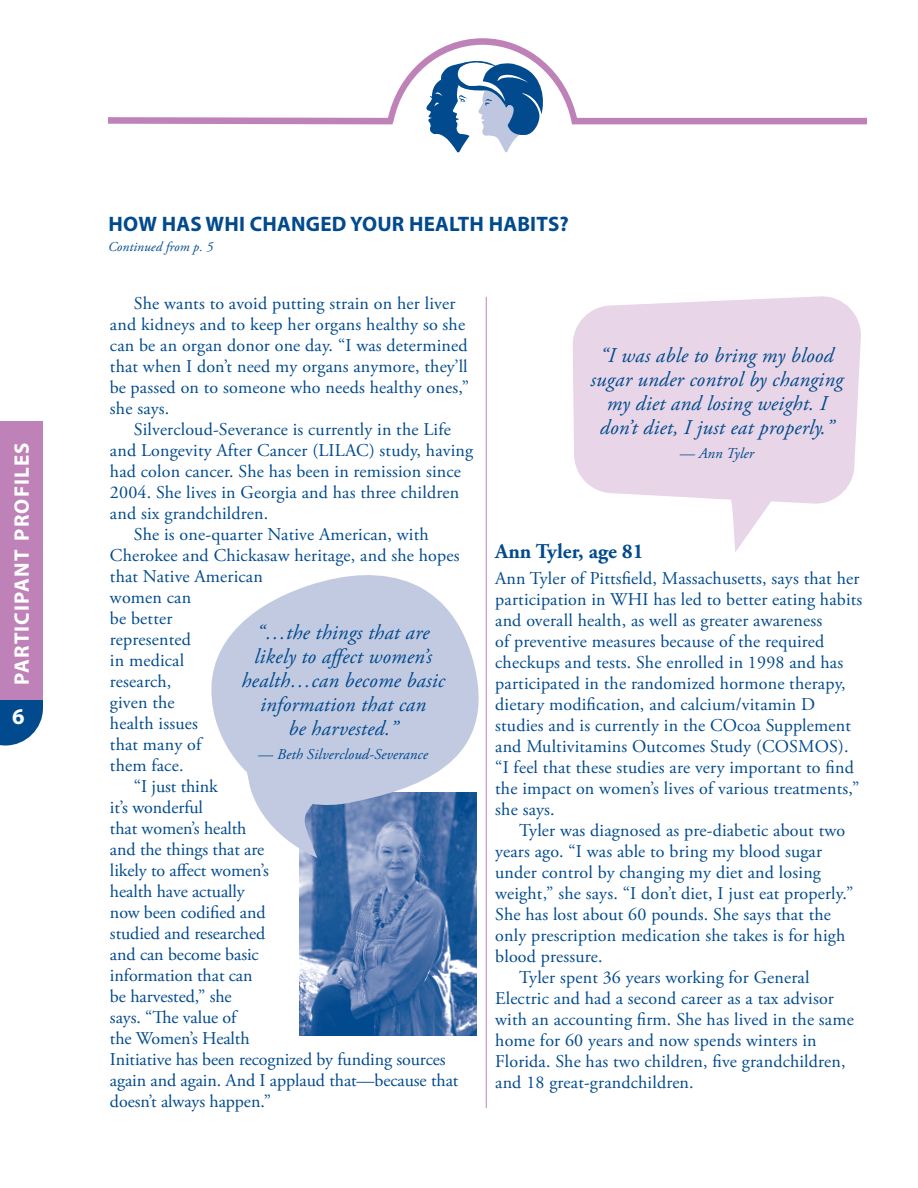
<style>
.page{position:relative;width:918px;height:1188px;background:#fff}
.page>*{position:absolute;margin:0;border:0;box-sizing:border-box;transform-origin:0 0}
.t1{font:700 22.5px "Myriad Pro";color:#fff}
.TEXT{font:italic 21px/24px "Adobe Garamond Pro";letter-spacing:.01em;color:#004a8d;text-align:center}
.t2{font:700 21px "Myriad Pro";letter-spacing:.01em;color:#004a8d}
.t3{font:700 21px "Myriad Pro";letter-spacing:.055em;color:#fff}
.t4{font:700 21px "Adobe Garamond Pro";color:#004a8d}
.t5{font:18px/21px "Adobe Garamond Pro";letter-spacing:.01em;color:#004a8d}
.TEXT-2{font:italic 15px "Adobe Garamond Pro";letter-spacing:.01em;color:#004a8d}
.t6{font:italic 13.5px "Adobe Garamond Pro";letter-spacing:.01em;color:#004a8d}
</style>
<div class="page">
<svg style="left:430px;top:128px;width:106px;height:24px"></svg>
<svg style="left:108px;top:38px;width:759px;height:90px"></svg>
<svg style="left:0;top:709px;width:43px;height:37px"></svg>
<div style="left:0;top:421px;width:43px;height:283px;background:#bf82b8"></div>
<div style="left:0;top:701px;width:43px;height:8px;background:#004a8d"></div>
<hr style="left:486px;top:297px;width:1px;height:811px;background:#bf82b8">
<img style="left:300px;top:858px;width:177px;height:177px">
<svg style="left:573px;top:296px;width:288px;height:256px;fill:#e8d5e7"></svg>
<svg style="left:211px;top:560px;width:276px;height:298px;fill:#c2cae2"></svg>
<p class="t3" style="left:8px;top:685px;width:244px;rotate:-90deg">PARTICIPANT PROFILES</p>
<p class="t1" style="left:12px;top:702px;width:14px">6</p>
<p class="t2" style="left:109px;top:210px;width:462px">HOW HAS WHI CHANGED YOUR HEALTH HABITS?</p>
<p class="t6" style="left:108px;top:239px;width:107px">Continued from p. 5</p>
<p class="t5" style="left:110px;top:294px;width:361px;text-indent:24px">She wants to avoid putting strain on her liver and kidneys and to keep her organs healthy so she can be an organ donor one day. “I was determined that when I don’t need my organs anymore, they’ll be passed on to someone who needs healthy ones,” she says.</p>
<p class="t5" style="left:110px;top:420px;width:365px;text-indent:24px">Silvercloud-Severance is currently in the Life and Longevity After Cancer (LILAC) study, having had colon cancer. She has been in remission since 2004. She lives in Georgia and has three children and six grandchildren.</p>
<p class="t5" style="left:110px;top:525px;width:351px;text-indent:24px">She is one-quarter Native American, with<br>Cherokee and Chickasaw heritage, and she hopes that Native American<br>women can<br>be better<br>represented<br>in medical<br>research,<br>given the<br>health issues<br>that many of<br>them face.</p>
<p class="t5" style="left:110px;top:777px;width:350px;text-indent:24px">“I just think<br>it’s wonderful<br>that women’s health<br>and the things that are<br>likely to affect women’s<br>health have actually<br>now been codified and<br>studied and researched<br>and can become basic<br>information that can<br>be harvested,” she<br>says. “The value of<br>the Women’s Health<br>Initiative has been recognized by funding sources again and again. And I applaud that—because that doesn’t always happen.”</p>
<p class="TEXT" style="left:241px;top:621px;width:205px">“…the things that are likely to affect women’s health…can become basic information that can<br>be harvested.”</p>
<p class="TEXT-2" style="left:258px;top:745px;width:171px">— Beth Silvercloud-Severance</p>
<p class="TEXT" style="left:591px;top:344px;width:254px">“I was able to bring my blood sugar under control by changing my diet and losing weight. I don’t diet, I just eat properly.”</p>
<p class="TEXT-2" style="left:680px;top:445px;width:76px">— Ann Tyler</p>
<p class="t4" style="left:495px;top:539px;width:150px">Ann Tyler, age 81</p>
<p class="t5" style="left:495px;top:568px;width:369px">Ann Tyler of Pittsfield, Massachusetts, says that her participation in WHI has led to better eating habits and overall health, as well as greater awareness<br>of preventive measures because of the required checkups and tests. She enrolled in 1998 and has participated in the randomized hormone therapy, dietary modification, and calcium/vitamin D studies and is currently in the COcoa Supplement and Multivitamins Outcomes Study (COSMOS). “I feel that these studies are very important to find the impact on women’s lives of various treatments,” she says.</p>
<p class="t5" style="left:495px;top:820px;width:360px;text-indent:24px">Tyler was diagnosed as pre-diabetic about two years ago. “I was able to bring my blood sugar under control by changing my diet and losing weight,” she says. “I don’t diet, I just eat properly.” She has lost about 60 pounds. She says that the only prescription medication she takes is for high blood pressure.</p>
<p class="t5" style="left:495px;top:967px;width:360px;text-indent:24px">Tyler spent 36 years working for General Electric and had a second career as a tax advisor with an accounting firm. She has lived in the same home for 60 years and now spends winters in Florida. She has two children, five grandchildren, and 18 great-grandchildren.</p>
</div>
